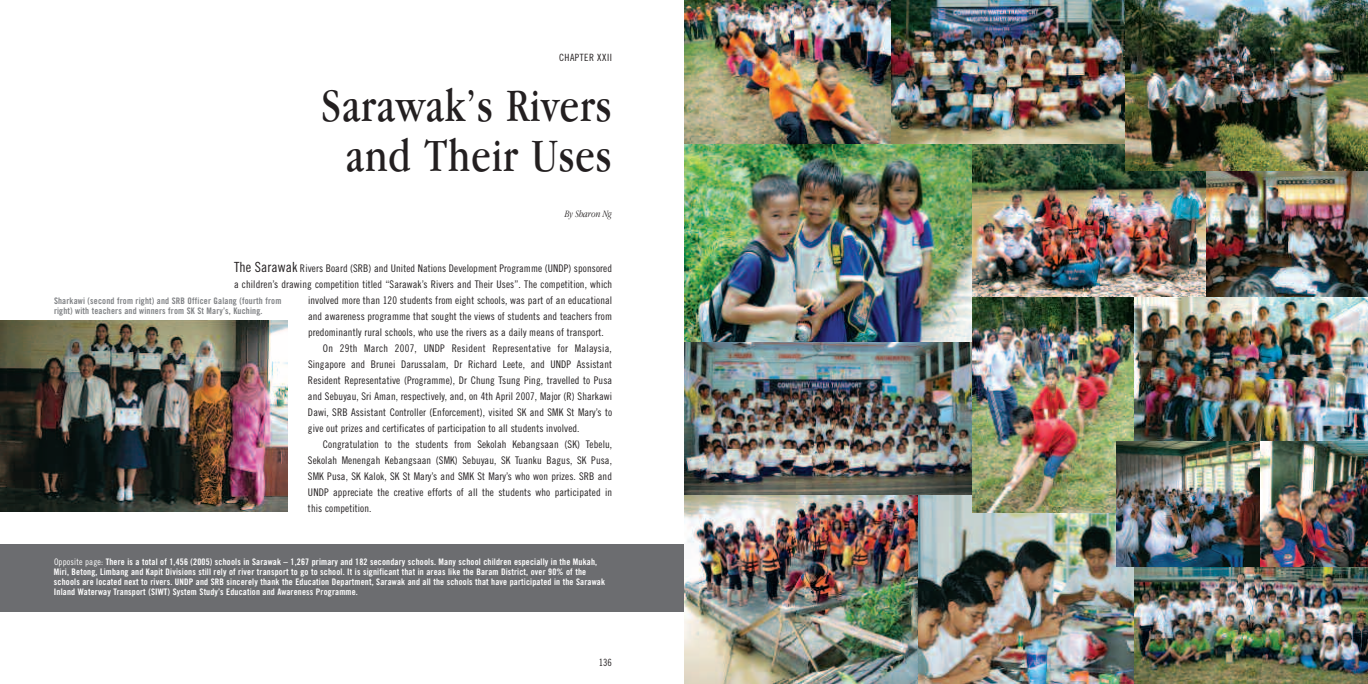
<style>
.page{position:relative;width:1368px;height:684px;background:#fff}
.page>*{position:absolute;margin:0;border:0;box-sizing:border-box;transform-origin:0 0}
.t1{font:48px/50px "Apple Garamond";letter-spacing:.015em;color:#231f20;text-align:center}
.t2{font:10.5px "Trade Gothic Cond Eighteen";letter-spacing:.01em;color:#231f20}
.t3{font:10px "Trade Gothic Cond Eighteen";letter-spacing:.045em;color:#231f20}
.t4{font:italic 300 10px "Apple Garamond";color:#231f20}
.t5{font:9px/10px "Trade Gothic Bold Cond Twenty";letter-spacing:.02em;color:#fff}
.t6{font:9px/10px "Trade Gothic Bold Cond Twenty";letter-spacing:.02em;color:#808285}
.s1{font-size:14px}
.s2{font-family:"Trade Gothic Cond Eighteen"}
</style>
<div class="page">
<div style="left:0;top:544px;width:684px;height:68px;background:#6c6d70"></div>
<img style="left:0;top:320px;width:288px;height:192px">
<img style="left:684px;top:0;width:441px;height:144px">
<img style="left:1134px;top:441px;width:234px;height:126px">
<img style="left:972px;top:135px;width:234px;height:162px">
<img style="left:1134px;top:567px;width:234px;height:117px">
<img style="left:1206px;top:171px;width:162px;height:126px">
<img style="left:684px;top:342px;width:288px;height:153px">
<img style="left:684px;top:495px;width:450px;height:189px">
<img style="left:1134px;top:297px;width:234px;height:144px">
<img style="left:1125px;top:0;width:243px;height:171px">
<img style="left:972px;top:297px;width:162px;height:216px">
<img style="left:684px;top:144px;width:288px;height:198px">
<p class="t3" style="left:559px;top:54px;width:54px">CHAPTER XXII</p>
<h1 class="t1" style="left:321px;top:80px;width:292px">Sarawak’s Rivers and Their Uses</h1>
<p class="t4" style="left:565px;top:208px;width:49px">By Sharon Ng</p>
<p class="t2" style="left:234px;top:264px;width:380px"><span class="s1">The Sarawak</span> Rivers Board (SRB) and United Nations Development Programme (UNDP) sponsored</p>
<p class="t2" style="left:234px;top:280px;width:380px">a children’s drawing competition titled “Sarawak’s Rivers and Their Uses”. The competition, which</p>
<p class="t2" style="left:308px;top:296px;width:306px">involved more than 120 students from eight schools, was part of an educational</p>
<p class="t2" style="left:308px;top:312px;width:306px">and awareness programme that sought the views of students and teachers from</p>
<p class="t2" style="left:308px;top:328px;width:297px">predominantly rural schools, who use the rivers as a daily means of transport.</p>
<p class="t2" style="left:323px;top:344px;width:291px">On 29th March 2007, UNDP Resident Representative for Malaysia,</p>
<p class="t2" style="left:308px;top:360px;width:306px">Singapore and Brunei Darussalam, Dr Richard Leete, and UNDP Assistant</p>
<p class="t2" style="left:308px;top:376px;width:306px">Resident Representative (Programme), Dr Chung Tsung Ping, travelled to Pusa</p>
<p class="t2" style="left:308px;top:392px;width:306px">and Sebuyau, Sri Aman, respectively, and, on 4th April 2007, Major (R) Sharkawi</p>
<p class="t2" style="left:308px;top:408px;width:306px">Dawi, SRB Assistant Controller (Enforcement), visited SK and SMK St Mary’s to</p>
<p class="t2" style="left:308px;top:424px;width:273px">give out prizes and certificates of participation to all students involved.</p>
<p class="t2" style="left:323px;top:440px;width:291px">Congratulation to the students from Sekolah Kebangsaan (SK) Tebelu,</p>
<p class="t2" style="left:308px;top:456px;width:306px">Sekolah Menengah Kebangsaan (SMK) Sebuyau, SK Tuanku Bagus, SK Pusa,</p>
<p class="t2" style="left:308px;top:472px;width:306px">SMK Pusa, SK Kalok, SK St Mary’s and SMK St Mary’s who won prizes. SRB and</p>
<p class="t2" style="left:308px;top:488px;width:306px">UNDP appreciate the creative efforts of all the students who participated in</p>
<p class="t2" style="left:308px;top:504px;width:65px">this competition.</p>
<p class="t6" style="left:54px;top:297px;width:229px">Sharkawi (second from right) and SRB Officer Galang (fourth from right) with teachers and winners from SK St Mary’s, Kuching.</p>
<p class="t5" style="left:54px;top:557px;width:553px"><span class="s2">Opposite page:</span> There is a total of 1,456 (2005) schools in Sarawak – 1,267 primary and 182 secondary schools. Many school children especially in the Mukah, Miri, Betong, Limbang and Kapit Divisions still rely of river transport to go to school. It is significant that in areas like the Baram District, over 90% of the schools are located next to rivers. UNDP and SRB sincerely thank the Education Department, Sarawak and all the schools that have participated in the Sarawak Inland Waterway Transport (SIWT) System Study’s Education and Awareness Programme.</p>
<p class="t3" style="left:599px;top:659px;width:15px">136</p>
</div>
